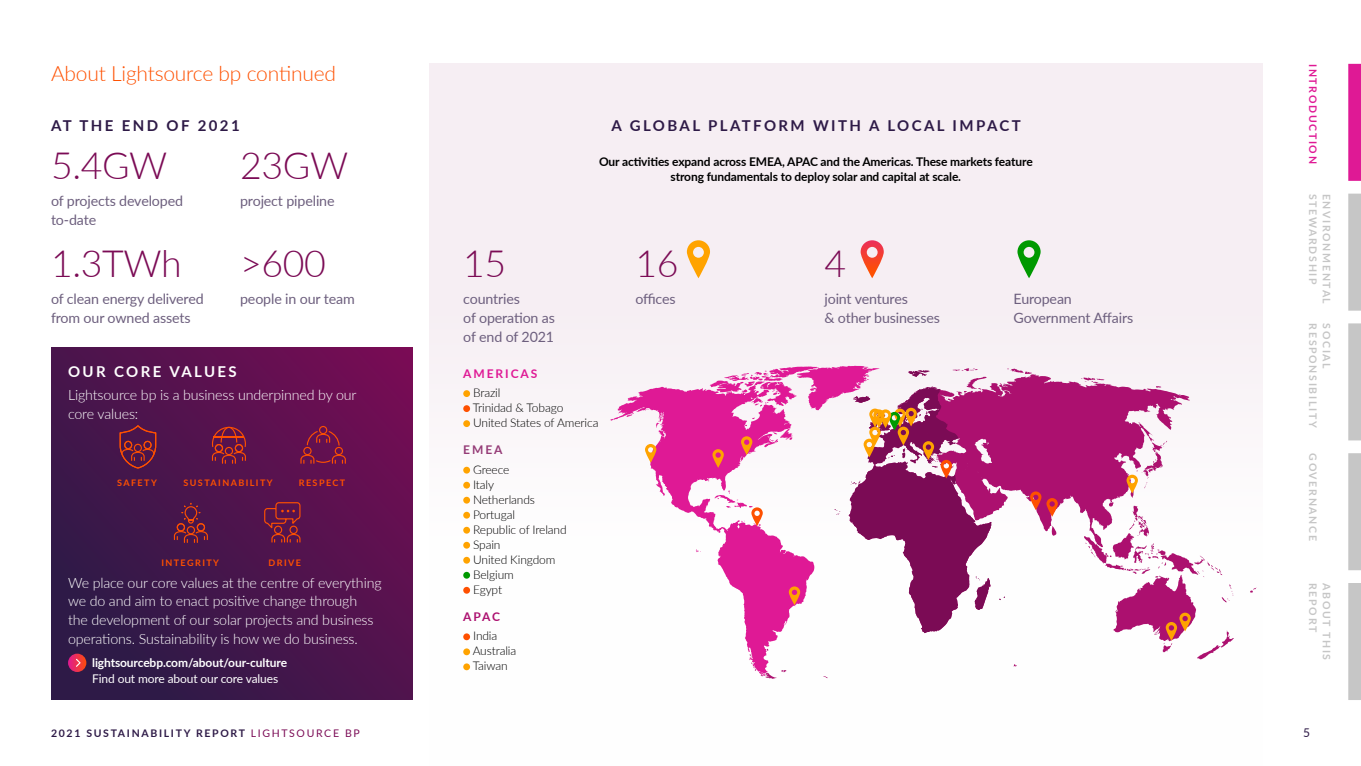
<style>
.page{position:relative;width:1361px;height:766px;background:#fff}
.page>*{position:absolute;margin:0;border:0;box-sizing:border-box;transform-origin:0 0}
.t1{font:300 37.5px "Lato";letter-spacing:-.01em;color:#7b0b55}
.t2{font:300 21px "Lato";letter-spacing:-.01em;color:#fe5000}
.t3{font:700 15px "Lato";letter-spacing:.16em;color:#2e1a47}
.t4{font:700 15px "Lato";letter-spacing:.16em;color:#fff}
.t5{font:300 14.25px/18.8px "Lato";letter-spacing:-.01em;color:#fff}
.t6{font:14.25px/18.8px "Lato";letter-spacing:-.01em;color:#6d5f7e}
.t7{font:300 12px/15px "Lato";letter-spacing:-.01em;color:#000}
.t8{font:700 12px/15px "Lato";letter-spacing:-.01em;color:#000;text-align:center}
.t9{font:700 12px "Lato";letter-spacing:-.01em;color:#fff}
.t10{font:12px "Lato";letter-spacing:-.01em;color:#fff}
.t11{font:700 12px "Lato";letter-spacing:.16em;color:#df1995}
.t12{font:700 12px "Lato";color:#953c77}
.t13{font:700 12px "Lato";color:#ac106f}
.t14{font:12px "Lato";color:#2e1a47}
.t15{font:700 10.5px "Lato";letter-spacing:.16em;color:#c6c6c6}
.t16{font:700 10.5px "Lato";letter-spacing:.16em;color:#2e1a47}
.t17{font:700 10.5px "Lato";letter-spacing:.16em;color:#df1995}
.t18{font:700 9px "Lato";letter-spacing:.16em;color:#fe5000}
.s1{font-weight:400;color:#7b0b55}
</style>
<div class="page">
<div style="left:429px;top:64px;width:834px;height:701px;background:linear-gradient(to right,#f9f5f7,#f8f1f5)"></div>
<svg style="left:834px;top:368px;width:422px;height:298px"></svg>
<svg style="left:834px;top:370px;width:171px;height:263px"></svg>
<svg style="left:823px;top:675px;width:4px;height:3px"></svg>
<svg style="left:751px;top:675px;width:35px;height:3px"></svg>
<svg style="left:610px;top:381px;width:204px;height:294px"></svg>
<svg style="left:645px;top:444px;width:11px;height:18px"></svg>
<svg style="left:709px;top:490px;width:54px;height:36px"></svg>
<svg style="left:1126px;top:474px;width:12px;height:19px"></svg>
<svg style="left:1165px;top:612px;width:25px;height:28px"></svg>
<svg style="left:1030px;top:491px;width:28px;height:25px"></svg>
<svg style="left:940px;top:459px;width:12px;height:19px"></svg>
<svg style="left:709px;top:365px;width:225px;height:102px"></svg>
<svg style="left:789px;top:586px;width:11px;height:19px"></svg>
<svg style="left:860px;top:240px;width:24px;height:38px"></svg>
<svg style="left:687px;top:240px;width:23px;height:38px"></svg>
<svg style="left:1017px;top:240px;width:23px;height:38px"></svg>
<div style="left:463px;top:390px;width:7px;height:7px;background:#ffa300;border-radius:50%"></div>
<div style="left:463px;top:405px;width:7px;height:7px;background:#fe5000;border-radius:50%"></div>
<div style="left:463px;top:420px;width:7px;height:7px;background:#ffa300;border-radius:50%"></div>
<div style="left:463px;top:466px;width:7px;height:7px;background:#ffa300;border-radius:50%"></div>
<div style="left:463px;top:481px;width:7px;height:7px;background:#ffa300;border-radius:50%"></div>
<div style="left:463px;top:496px;width:7px;height:7px;background:#ffa300;border-radius:50%"></div>
<div style="left:463px;top:511px;width:7px;height:7px;background:#ffa300;border-radius:50%"></div>
<div style="left:463px;top:526px;width:7px;height:7px;background:#ffa300;border-radius:50%"></div>
<div style="left:463px;top:541px;width:7px;height:7px;background:#ffa300;border-radius:50%"></div>
<div style="left:463px;top:556px;width:7px;height:7px;background:#ffa300;border-radius:50%"></div>
<div style="left:463px;top:571px;width:7px;height:7px;background:#090;border-radius:50%"></div>
<div style="left:463px;top:586px;width:7px;height:7px;background:#fe5000;border-radius:50%"></div>
<div style="left:463px;top:633px;width:7px;height:7px;background:#fe5000;border-radius:50%"></div>
<div style="left:463px;top:648px;width:7px;height:7px;background:#ffa300;border-radius:50%"></div>
<div style="left:463px;top:663px;width:7px;height:7px;background:#ffa300;border-radius:50%"></div>
<svg style="left:51px;top:348px;width:361px;height:351px;background:#4c144c"></svg>
<svg style="left:68px;top:653px;width:18px;height:18px"></svg>
<svg style="left:76px;top:658px;width:5px;height:8px"></svg>
<svg style="left:263px;top:501px;width:38px;height:42px;background:#731d3f"></svg>
<svg style="left:174px;top:502px;width:34px;height:40px"></svg>
<svg style="left:212px;top:426px;width:34px;height:37px"></svg>
<svg style="left:119px;top:424px;width:38px;height:45px;background:#6c203c"></svg>
<svg style="left:300px;top:426px;width:46px;height:37px;background:#781845"></svg>
<div style="left:1348px;top:64px;width:13px;height:117px;background:#df1995"></div>
<div style="left:1348px;top:193px;width:13px;height:117px;background:#c6c6c6"></div>
<div style="left:1348px;top:323px;width:13px;height:117px;background:#c6c6c6"></div>
<div style="left:1348px;top:453px;width:13px;height:117px;background:#c6c6c6"></div>
<div style="left:1348px;top:583px;width:13px;height:116px;background:#c6c6c6"></div>
<h2 class="t2" style="left:51px;top:59px;width:286px">About Lightsource bp continued</h2>
<p class="t3" style="left:51px;top:115px;width:190px">AT THE END OF 2021</p>
<h1 class="t1" style="left:51px;top:139px;width:118px">5.4GW</h1>
<p class="t6" style="left:51px;top:191px;width:134px">of projects developed to-date</p>
<h1 class="t1" style="left:240px;top:139px;width:109px">23GW</h1>
<p class="t6" style="left:240px;top:191px;width:96px">project pipeline</p>
<h1 class="t1" style="left:51px;top:237px;width:132px">1.3TWh</h1>
<p class="t6" style="left:51px;top:289px;width:154px">of clean energy delivered from our owned assets</p>
<h1 class="t1" style="left:240px;top:237px;width:87px">&gt;600</h1>
<p class="t6" style="left:240px;top:289px;width:116px">people in our team</p>
<p class="t4" style="left:68px;top:360px;width:170px">OUR CORE VALUES</p>
<p class="t5" style="left:68px;top:385px;width:290px">Lightsource bp is a business underpinned by our core values:</p>
<p class="t18" style="left:117px;top:476px;width:41px">SAFETY</p>
<p class="t18" style="left:183px;top:476px;width:91px">SUSTAINABILITY</p>
<p class="t18" style="left:299px;top:476px;width:48px">RESPECT</p>
<p class="t18" style="left:161px;top:555px;width:59px">INTEGRITY</p>
<p class="t18" style="left:269px;top:555px;width:34px">DRIVE</p>
<p class="t5" style="left:68px;top:572px;width:315px">We place our core values at the centre of everything we do and aim to enact positive change through<br>the development of our solar projects and business operations. Sustainability is how we do business.</p>
<p class="t9" style="left:92px;top:654px;width:196px">lightsourcebp.com/about/our-culture</p>
<p class="t10" style="left:92px;top:669px;width:188px">Find out more about our core values</p>
<h1 class="t1" style="left:463px;top:237px;width:45px">15</h1>
<p class="t6" style="left:463px;top:289px;width:93px">countries<br>of operation as of end of 2021</p>
<p class="t3" style="left:611px;top:115px;width:411px">A GLOBAL PLATFORM WITH A LOCAL IMPACT</p>
<p class="t8" style="left:599px;top:153px;width:435px">Our activities expand across EMEA, APAC and the Americas. These markets feature strong fundamentals to deploy solar and capital at scale.</p>
<h1 class="t1" style="left:635px;top:237px;width:45px">16</h1>
<p class="t6" style="left:635px;top:289px;width:42px">offices</p>
<h1 class="t1" style="left:824px;top:237px;width:23px">4</h1>
<p class="t6" style="left:824px;top:289px;width:117px">joint ventures<br>&amp; other businesses</p>
<p class="t6" style="left:1013px;top:289px;width:121px">European<br>Government Affairs</p>
<p class="t11" style="left:463px;top:364px;width:76px">AMERICAS</p>
<p class="t7" style="left:473px;top:384px;width:127px">Brazil<br>Trinidad &amp; Tobago<br>United States of America</p>
<p class="t12" style="left:463px;top:441px;width:41px">EMEA</p>
<p class="t7" style="left:473px;top:461px;width:95px">Greece<br>Italy<br>Netherlands<br>Portugal<br>Republic of Ireland<br>Spain<br>United Kingdom<br>Belgium<br>Egypt</p>
<p class="t13" style="left:463px;top:607px;width:38px">APAC</p>
<p class="t7" style="left:473px;top:627px;width:45px">India<br>Australia<br>Taiwan</p>
<p class="t17" style="left:1320px;top:64px;width:101px;rotate:90deg">INTRODUCTION</p>
<p class="t15" style="left:1320px;top:193px;width:92px;rotate:90deg">STEWARDSHIP</p>
<p class="t15" style="left:1334px;top:193px;width:112px;rotate:90deg">ENVIRONMENTAL</p>
<p class="t15" style="left:1320px;top:323px;width:106px;rotate:90deg">RESPONSIBILITY</p>
<p class="t15" style="left:1334px;top:323px;width:47px;rotate:90deg">SOCIAL</p>
<p class="t15" style="left:1320px;top:453px;width:89px;rotate:90deg">GOVERNANCE</p>
<p class="t15" style="left:1320px;top:583px;width:51px;rotate:90deg">REPORT</p>
<p class="t15" style="left:1334px;top:583px;width:79px;rotate:90deg">ABOUT THIS</p>
<p class="t16" style="left:51px;top:725px;width:310px">2021 SUSTAINABILITY REPORT <span class="s1">LIGHTSOURCE BP</span></p>
<p class="t14" style="left:1303px;top:724px;width:8px">5</p>
</div>
